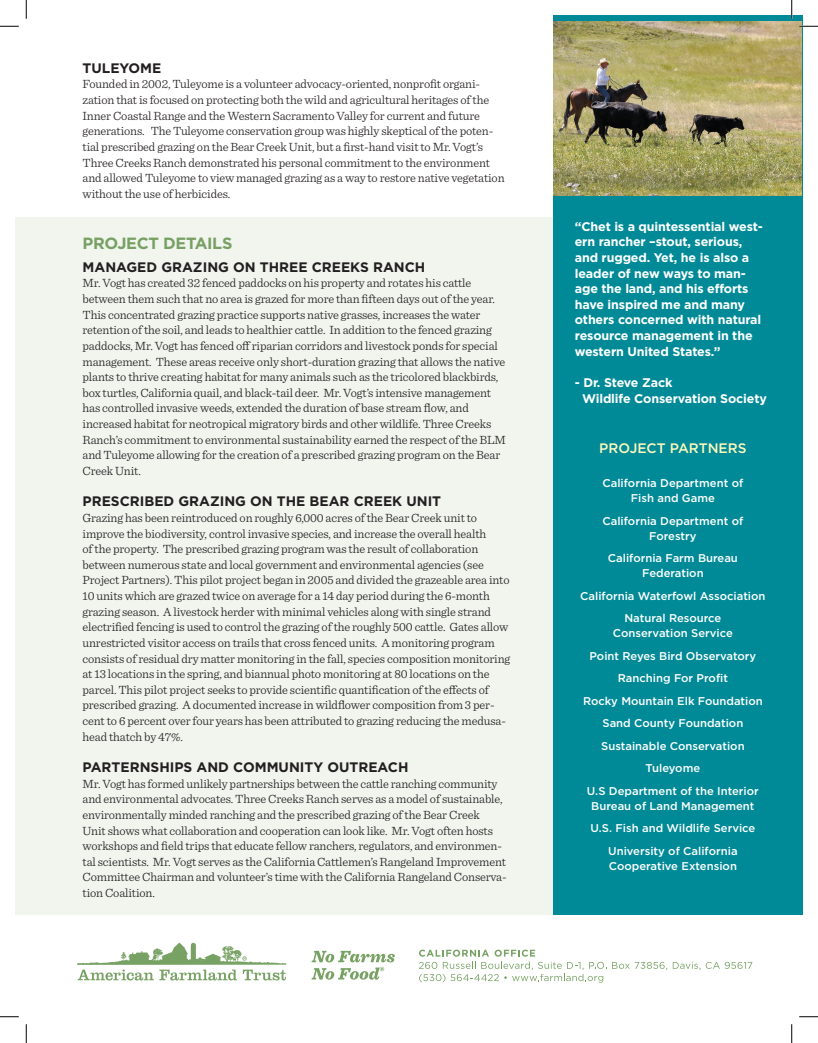
<style>
.page{position:relative;width:818px;height:1043px;background:#fff}
.page>*{position:absolute;margin:0;border:0;box-sizing:border-box;transform-origin:0 0}
.t1{font:700 16.25px "Gotham HTF";letter-spacing:-.02em;color:#78a064}
.t2{font:700 13.75px "Gotham HTF";color:#231f20}
.t3{font:500 13.75px "Gotham HTF";color:#fff9bc}
.t4{font:300 12.5px/15.6px "Sentinel";letter-spacing:-.01em;color:#231f20}
.t5{font:700 12.5px/15.6px "Gotham HTF";letter-spacing:-.01em;color:#fff}
.t6{font:500 11.25px/22.5px "Gotham HTF";color:#fff;text-align:center}
</style>
<div class="page">
<svg style="left:77px;top:942px;width:209px;height:38px"></svg>
<svg style="left:311px;top:950px;width:84px;height:29px"></svg>
<svg style="left:612px;top:961px;width:140px;height:9px"></svg>
<svg style="left:419px;top:949px;width:186px;height:33px"></svg>
<div style="left:15px;top:217px;width:787px;height:697px;background:#f1f5ee"></div>
<div style="left:553px;top:15px;width:249px;height:899px;background:#008a97"></div>
<img style="left:553px;top:21px;width:248px;height:174px">
<svg style="left:0;top:25px;width:19px;height:2px"></svg>
<svg style="left:799px;top:25px;width:19px;height:2px"></svg>
<svg style="left:0;top:1016px;width:19px;height:1px"></svg>
<svg style="left:799px;top:1016px;width:19px;height:1px"></svg>
<svg style="left:25px;top:0;width:2px;height:19px"></svg>
<svg style="left:25px;top:1024px;width:2px;height:18px"></svg>
<svg style="left:790px;top:0;width:2px;height:19px"></svg>
<svg style="left:791px;top:1024px;width:1px;height:18px"></svg>
<p class="t2" style="left:82px;top:60px;width:80px">TULEYOME</p>
<p class="t4" style="left:82px;top:76px;width:423px">Founded in 2002, Tuleyome is a volunteer advocacy-oriented, nonprofit organi&shy;zation that is focused on protecting both the wild and agricultural heritages of the Inner Coastal Range and the Western Sacramento Valley for current and future generations. The Tuleyome conservation group was highly skeptical of the poten&shy;tial prescribed grazing on the Bear Creek Unit, but a first-hand visit to Mr. Vogt’s Three Creeks Ranch demonstrated his personal commitment to the environment and allowed Tuleyome to view managed grazing as a way to restore native vegetation without the use of herbicides.</p>
<h1 class="t1" style="left:82px;top:233px;width:151px">PROJECT DETAILS</h1>
<p class="t2" style="left:82px;top:259px;width:344px">MANAGED GRAZING ON THREE CREEKS RANCH</p>
<p class="t4" style="left:82px;top:274px;width:425px">Mr. Vogt has created 32 fenced paddocks on his property and rotates his cattle between them such that no area is grazed for more than fifteen days out of the year.<br>This concentrated grazing practice supports native grasses, increases the water retention of the soil, and leads to healthier cattle. In addition to the fenced grazing paddocks, Mr. Vogt has fenced off riparian corridors and livestock ponds for special management. These areas receive only short-duration grazing that allows the native plants to thrive creating habitat for many animals such as the tricolored blackbirds, box turtles, California quail, and black-tail deer. Mr. Vogt’s intensive management has controlled invasive weeds, extended the duration of base stream flow, and increased habitat for neotropical migratory birds and other wildlife. Three Creeks Ranch’s commitment to environmental sustainability earned the respect of the BLM and Tuleyome allowing for the creation of a prescribed grazing program on the Bear Creek Unit.</p>
<p class="t2" style="left:82px;top:493px;width:360px">PRESCRIBED GRAZING ON THE BEAR CREEK UNIT</p>
<p class="t4" style="left:82px;top:509px;width:429px">Grazing has been reintroduced on roughly 6,000 acres of the Bear Creek unit to improve the biodiversity, control invasive species, and increase the overall health<br>of the property. The prescribed grazing program was the result of collaboration between numerous state and local government and environmental agencies (see Project Partners). This pilot project began in 2005 and divided the grazeable area into 10 units which are grazed twice on average for a 14 day period during the 6-month grazing season. A livestock herder with minimal vehicles along with single strand electrified fencing is used to control the grazing of the roughly 500 cattle. Gates allow unrestricted visitor access on trails that cross fenced units. A monitoring program consists of residual dry matter monitoring in the fall, species composition monitoring at 13 locations in the spring, and biannual photo monitoring at 80 locations on the parcel. This pilot project seeks to provide scientific quantification of the effects of prescribed grazing. A documented increase in wildflower composition from 3 per&shy;cent to 6 percent over four years has been attributed to grazing reducing the medusa&shy;head thatch by 47%.</p>
<p class="t2" style="left:82px;top:759px;width:327px">PARTERNSHIPS AND COMMUNITY OUTREACH</p>
<p class="t4" style="left:82px;top:774px;width:425px">Mr. Vogt has formed unlikely partnerships between the cattle ranching community and environmental advocates. Three Creeks Ranch serves as a model of sustainable, environmentally minded ranching and the prescribed grazing of the Bear Creek<br>Unit shows what collaboration and cooperation can look like. Mr. Vogt often hosts workshops and field trips that educate fellow ranchers, regulators, and environmen&shy;tal scientists. Mr. Vogt serves as the California Cattlemen’s Rangeland Improvement Committee Chairman and volunteer’s time with the California Rangeland Conserva&shy;tion Coalition.</p>
<p class="t5" style="left:574px;top:218px;width:189px">“Chet is a quintessential west&shy;ern rancher –stout, serious, and rugged. Yet, he is also a leader of new ways to man&shy;age the land, and his efforts have inspired me and many others concerned with natural resource management in the western United States.”</p>
<p class="t5" style="left:582px;top:374px;width:186px;text-indent:-7px">- Dr. Steve Zack<br>Wildlife Conservation Society</p>
<p class="t3" style="left:599px;top:441px;width:149px">PROJECT PARTNERS</p>
<p class="t6" style="left:602px;top:475px;width:142px;line-height:15px">California Department of<br>Fish and Game</p>
<p class="t6" style="left:602px;top:513px;width:142px;line-height:15px">California Department of<br>Forestry</p>
<p class="t6" style="left:608px;top:550px;width:131px;line-height:15px">California Farm Bureau<br>Federation</p>
<p class="t6" style="left:580px;top:584px;width:187px">California Waterfowl Association<br>Natural Resource</p>
<p class="t6" style="left:583px;top:622px;width:181px">Conservation Service<br>Point Reyes Bird Observatory<br>Ranching For Profit<br>Rocky Mountain Elk Foundation<br>Sand County Foundation<br>Sustainable Conservation<br>Tuleyome<br>U.S Department of the Interior</p>
<p class="t6" style="left:590px;top:794px;width:166px">Bureau of Land Management<br>U.S. Fish and Wildlife Service<br>University of California</p>
<p class="t6" style="left:608px;top:854px;width:130px">Cooperative Extension</p>
</div>
